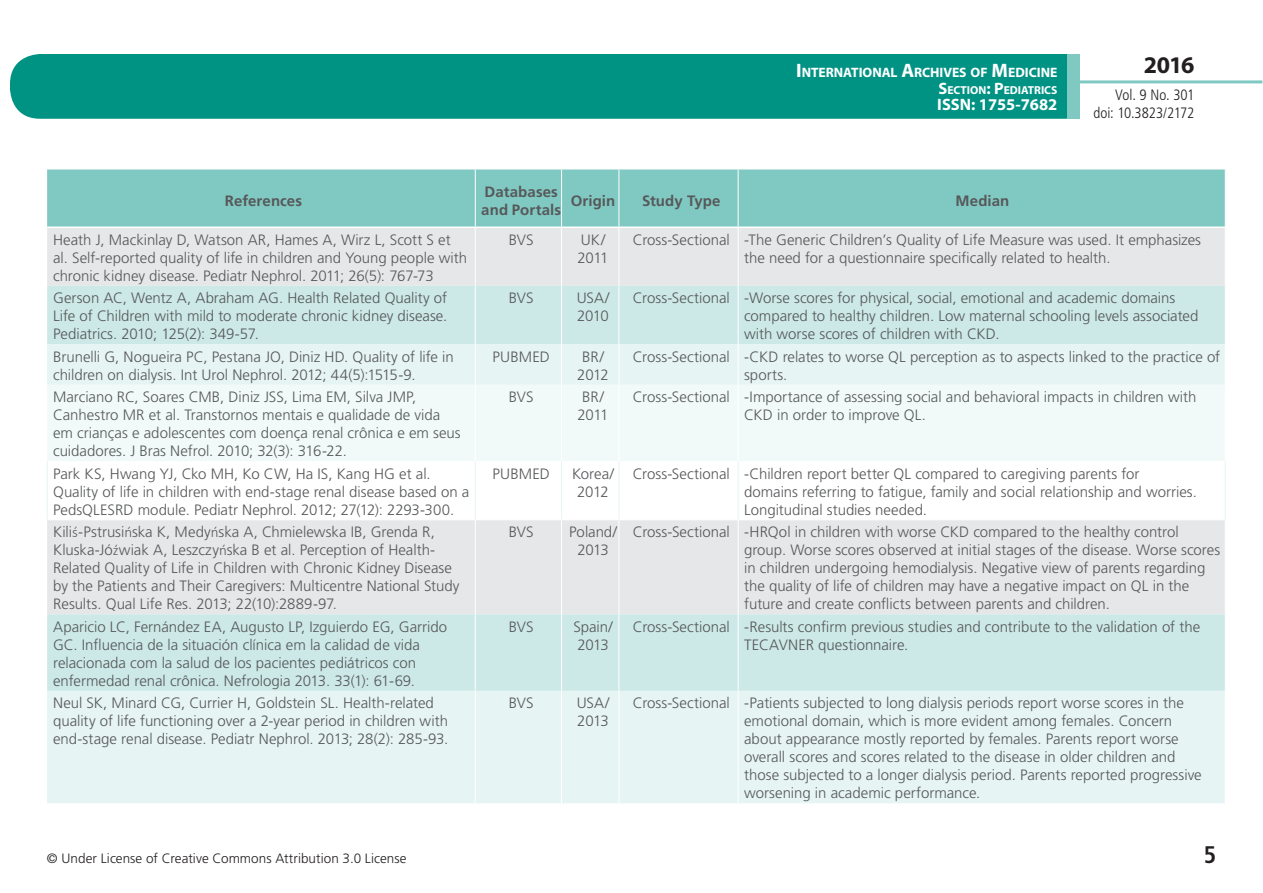
<style>
.page{position:relative;width:1263px;height:893px;background:#fff}
.page>*{position:absolute;margin:0;border:0;box-sizing:border-box;transform-origin:0 0}
.t1{font:700 24px "Myriad Pro";color:#231f20}
.t2{font:700 condensed 24px "Frutiger LT Std";color:#231f20}
.t3{font:700 16.5px "Myriad Pro";color:#fff}
.t4{font:300 15px/18px "Frutiger LT Std";color:#57585a}
.t5{font:700 15px/18px "Frutiger LT Std";letter-spacing:.005em;color:#57585a}
.t6{font:300 condensed 15px/18px "Frutiger LT Std";letter-spacing:-.005em;color:#231f20;text-align:right}
.t7{font:300 15px/18px "Frutiger LT Std";letter-spacing:-.02em;color:#57585a;text-align:center}
.t8{font:700 13.65px "Myriad Pro";letter-spacing:-.005em;color:#fff}
.t9{font:300 13.5px "Frutiger LT Std";letter-spacing:.005em;color:#231f20}
.t10{font:700 11.55px "Myriad Pro";color:#fff}
.s1{font-size:19.5px}
.s2{font-size:16.5px}
.s3{font-family:"Calibri"}
</style>
<div class="page">
<div style="left:10px;top:54px;width:1123px;height:65px;background:#009384;border-radius:30px"></div>
<div style="left:1080px;top:0;width:182px;height:157px;background:#fff"></div>
<hr style="left:1078px;top:80px;width:184px;height:3px;background:#80c9c2">
<div style="left:1067px;top:54px;width:12px;height:65px;background:#80c9c2"></div>
<div style="left:47px;top:170px;width:1178px;height:57px;background:#80c9c2"></div>
<div style="left:47px;top:228px;width:1178px;height:58px;background:#e6e7e9"></div>
<div style="left:47px;top:286px;width:1178px;height:58px;background:#cce9e7"></div>
<div style="left:47px;top:344px;width:1178px;height:459px;background:#e6f4f3"></div>
<div style="left:47px;top:385px;width:1178px;height:76px;background:#f2faf9"></div>
<svg style="left:48px;top:461px;width:1177px;height:58px"></svg>
<div style="left:47px;top:520px;width:1178px;height:94px;background:#e6e7e9"></div>
<div style="left:47px;top:614px;width:1178px;height:77px;background:#cce9e7"></div>
<hr style="left:47px;top:519px;width:428px;height:1px;background:#fff">
<hr style="left:475px;top:519px;width:86px;height:1px;background:#fff">
<hr style="left:561px;top:519px;width:58px;height:1px;background:#fff">
<hr style="left:619px;top:519px;width:119px;height:1px;background:#fff">
<hr style="left:738px;top:519px;width:487px;height:1px;background:#fff">
<hr style="left:475px;top:170px;width:1px;height:57px;background:#fff">
<hr style="left:561px;top:170px;width:1px;height:57px;background:#fff">
<hr style="left:618px;top:170px;width:1px;height:57px;background:#fff">
<hr style="left:738px;top:170px;width:1px;height:57px;background:#fff">
<hr style="left:475px;top:228px;width:1px;height:58px;background:#fff">
<hr style="left:561px;top:228px;width:1px;height:58px;background:#fff">
<hr style="left:618px;top:228px;width:1px;height:58px;background:#fff">
<hr style="left:738px;top:228px;width:1px;height:58px;background:#fff">
<hr style="left:475px;top:286px;width:1px;height:58px;background:#fff">
<hr style="left:561px;top:286px;width:1px;height:58px;background:#fff">
<hr style="left:618px;top:286px;width:1px;height:58px;background:#fff">
<hr style="left:738px;top:286px;width:1px;height:58px;background:#fff">
<hr style="left:475px;top:344px;width:1px;height:41px;background:#fff">
<hr style="left:561px;top:344px;width:1px;height:41px;background:#fff">
<hr style="left:618px;top:344px;width:1px;height:41px;background:#fff">
<hr style="left:738px;top:344px;width:1px;height:41px;background:#fff">
<hr style="left:475px;top:385px;width:1px;height:76px;background:#fff">
<hr style="left:561px;top:385px;width:1px;height:76px;background:#fff">
<hr style="left:618px;top:385px;width:1px;height:76px;background:#fff">
<hr style="left:738px;top:385px;width:1px;height:76px;background:#fff">
<hr style="left:475px;top:520px;width:1px;height:94px;background:#fff">
<hr style="left:561px;top:520px;width:1px;height:94px;background:#fff">
<hr style="left:618px;top:520px;width:1px;height:94px;background:#fff">
<hr style="left:738px;top:520px;width:1px;height:94px;background:#fff">
<hr style="left:475px;top:614px;width:1px;height:77px;background:#fff">
<hr style="left:561px;top:614px;width:1px;height:77px;background:#fff">
<hr style="left:618px;top:614px;width:1px;height:77px;background:#fff">
<hr style="left:738px;top:614px;width:1px;height:77px;background:#fff">
<hr style="left:475px;top:691px;width:1px;height:112px;background:#fff">
<hr style="left:561px;top:691px;width:1px;height:112px;background:#fff">
<hr style="left:618px;top:691px;width:1px;height:112px;background:#fff">
<hr style="left:738px;top:691px;width:1px;height:112px;background:#fff">
<hr style="left:47px;top:461px;width:1px;height:58px;background:#e6f4f3">
<hr style="left:475px;top:461px;width:1px;height:58px;background:#e6f4f3">
<hr style="left:561px;top:461px;width:1px;height:58px;background:#e6f4f3">
<hr style="left:618px;top:461px;width:1px;height:58px;background:#e6f4f3">
<hr style="left:738px;top:461px;width:1px;height:58px;background:#e6f4f3">
<hr style="left:1225px;top:461px;width:1px;height:58px;background:#e6f4f3">
<p class="t8" style="left:796px;top:64px;width:263px"><span class="s1">I</span>NTERNATIONAL <span class="s1">A</span>RCHIVES OF <span class="s1">M</span>EDICINE</p>
<p class="t10" style="left:938px;top:82px;width:120px"><span class="s2">S</span>ECTION<span class="s2">: P</span>EDIATRICS</p>
<p class="t3" style="left:937px;top:94px;width:122px">ISSN: 1755-7682</p>
<h1 class="t1" style="left:1144px;top:49px;width:52px">2016</h1>
<p class="t6" style="left:1093px;top:86px;width:102px">Vol. 9 No. 301 doi: 10.3823/2172</p>
<p class="t5" style="left:225px;top:192px;width:79px">References</p>
<p class="t5" style="left:481px;top:183px;width:81px">Databases and Portals</p>
<p class="t5" style="left:571px;top:192px;width:46px">Origin</p>
<p class="t5" style="left:642px;top:192px;width:80px">Study Type</p>
<p class="t5" style="left:955px;top:192px;width:55px">Median</p>
<p class="t4" style="left:53px;top:231px;width:415px">Heath J, Mackinlay D, Watson AR, Hames A, Wirz L, Scott S et al. Self-reported quality of life in children and Young people with chronic kidney disease. Pediatr Nephrol. 2011; 26(5): 767-73</p>
<p class="t4" style="left:509px;top:231px;width:26px">BVS</p>
<p class="t4" style="left:578px;top:231px;width:32px">UK/<br>2011</p>
<p class="t4" style="left:744px;top:231px;width:458px;text-indent:-111px">Cross-Sectional -The Generic Children’s Quality of Life Measure was used. It emphasizes the need for a questionnaire specifically related to health.</p>
<p class="t4" style="left:53px;top:289px;width:396px;text-align:justify">Gerson AC, Wentz A, Abraham AG. Health Related Quality of Life of Children with mild to moderate chronic kidney disease.<br>Pediatrics. 2010; 125(2): 349-57.</p>
<p class="t4" style="left:509px;top:289px;width:26px">BVS</p>
<p class="t4" style="left:577px;top:289px;width:34px">USA/<br>2010</p>
<p class="t4" style="left:744px;top:289px;width:456px;text-indent:-111px">Cross-Sectional -Worse scores for physical, social, emotional and academic domains compared to healthy children. Low maternal schooling levels associated with worse scores of children with CKD.</p>
<p class="t4" style="left:53px;top:348px;width:402px">Brunelli G, Nogueira PC, Pestana JO, Diniz HD. Quality of life in children on dialysis. Int Urol Nephrol. 2012; 44(5):1515-9.</p>
<p class="t4" style="left:493px;top:348px;width:59px">PUBMED</p>
<p class="t4" style="left:577px;top:348px;width:33px;text-align:center">BR/<br>2012</p>
<p class="t4" style="left:744px;top:348px;width:478px;text-indent:-111px">Cross-Sectional -CKD relates to worse QL perception as to aspects linked to the practice of sports.</p>
<p class="t4" style="left:53px;top:388px;width:409px">Marciano RC, Soares CMB, Diniz JSS, Lima EM, Silva JMP, Canhestro MR et al. Transtornos mentais e qualidade de vida em crianças e adolescentes com doença renal crônica e em seus cuidadores. J Bras Nefrol. 2010; 32(3): 316-22.</p>
<p class="t4" style="left:509px;top:388px;width:26px">BVS</p>
<p class="t4" style="left:577px;top:388px;width:32px;text-align:center">BR/<br>2011</p>
<p class="t4" style="left:744px;top:388px;width:454px;text-indent:-111px">Cross-Sectional -Importance of assessing social and behavioral impacts in children with<br>CKD in order to improve QL.</p>
<p class="t4" style="left:53px;top:465px;width:418px">Park KS, Hwang YJ, Cko MH, Ko CW, Ha IS, Kang HG et al.<br>Quality of life in children with end-stage renal disease based on a<br>PedsQLESRD module. Pediatr Nephrol. 2012; 27(12): 2293-300.</p>
<p class="t4" style="left:493px;top:465px;width:59px">PUBMED</p>
<p class="t7" style="left:572px;top:465px;width:43px">Korea/<br>2012</p>
<p class="t4" style="left:744px;top:465px;width:454px;text-indent:-111px">Cross-Sectional -Children report better QL compared to caregiving parents for domains referring to fatigue, family and social relationship and worries.<br>Longitudinal studies needed.</p>
<p class="t4" style="left:53px;top:523px;width:408px">Kili<span class="s3">ś</span>-Pstrusi<span class="s3">ń</span>ska K, Medy<span class="s3">ń</span>ska A, Chmielewska IB, Grenda R, Kluska-Jó<span class="s3">ź</span>wiak A, Leszczy<span class="s3">ń</span>ska B et al. Perception of Health-Related Quality of Life in Children with Chronic Kidney Disease by the Patients and Their Caregivers: Multicentre National Study Results. Qual Life Res. 2013; 22(10):2889-97.</p>
<p class="t4" style="left:509px;top:523px;width:26px">BVS</p>
<p class="t4" style="left:569px;top:523px;width:49px;text-align:center">Poland/<br>2013</p>
<p class="t4" style="left:744px;top:523px;width:478px;text-indent:-111px">Cross-Sectional -HRQol in children with worse CKD compared to the healthy control group. Worse scores observed at initial stages of the disease. Worse scores in children undergoing hemodialysis. Negative view of parents regarding the quality of life of children may have a negative impact on QL in the future and create conflicts between parents and children.</p>
<p class="t4" style="left:53px;top:618px;width:396px">Aparicio LC, Fernández EA, Augusto LP, Izguierdo EG, Garrido GC. Influencia de la situación clínica em la calidad de vida relacionada com la salud de los pacientes pediátricos con enfermedad renal crônica. Nefrologia 2013. 33(1): 61-69.</p>
<p class="t4" style="left:509px;top:618px;width:26px">BVS</p>
<p class="t4" style="left:573px;top:618px;width:41px">Spain/<br>2013</p>
<p class="t4" style="left:744px;top:618px;width:458px;text-indent:-111px">Cross-Sectional -Results confirm previous studies and contribute to the validation of the<br>TECAVNER questionnaire.</p>
<p class="t4" style="left:53px;top:694px;width:397px">Neul SK, Minard CG, Currier H, Goldstein SL. Health-related quality of life functioning over a 2-year period in children with end-stage renal disease. Pediatr Nephrol. 2013; 28(2): 285-93.</p>
<p class="t4" style="left:509px;top:694px;width:26px">BVS</p>
<p class="t4" style="left:577px;top:694px;width:34px">USA/<br>2013</p>
<p class="t4" style="left:744px;top:694px;width:459px;text-indent:-111px">Cross-Sectional -Patients subjected to long dialysis periods report worse scores in the emotional domain, which is more evident among females. Concern about appearance mostly reported by females. Parents report worse overall scores and scores related to the disease in older children and those subjected to a longer dialysis period. Parents reported progressive worsening in academic performance.</p>
<p class="t9" style="left:47px;top:850px;width:361px">© Under License of Creative Commons Attribution 3.0 License</p>
<h1 class="t2" style="left:1204px;top:841px;width:14px">5</h1>
</div>
